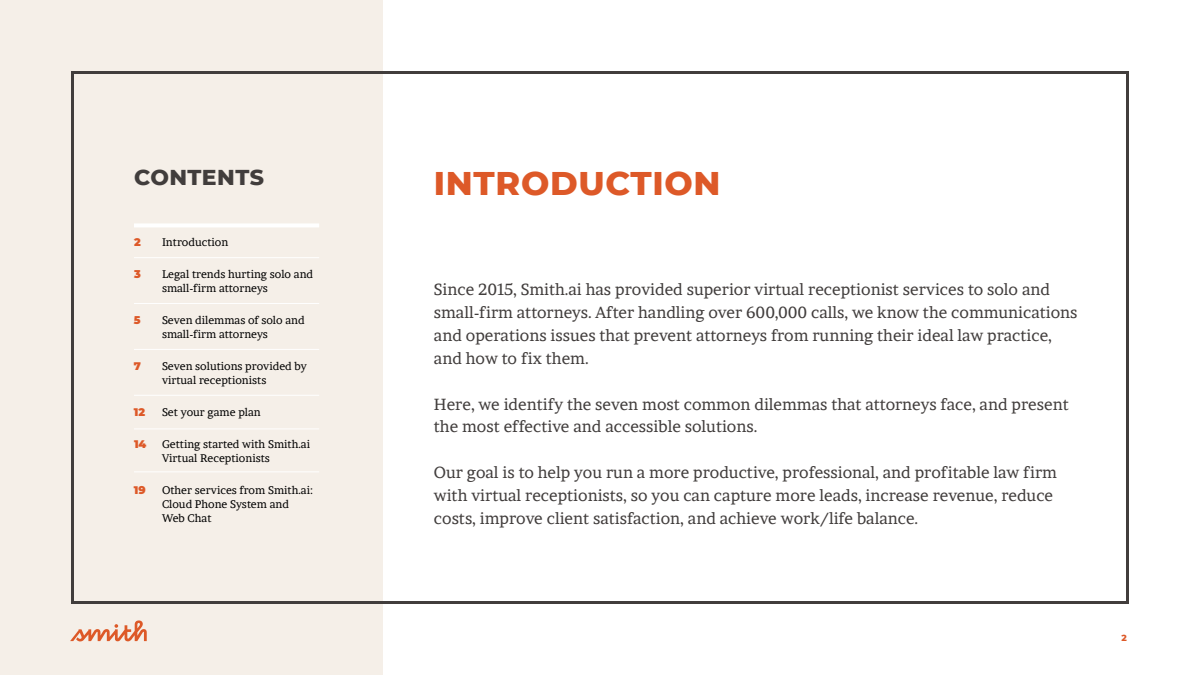
<style>
.page{position:relative;width:1200px;height:675px;background:#fff}
.page>*{position:absolute;margin:0;border:0;box-sizing:border-box;transform-origin:0 0}
.t1{font:800 33.5px "Montserrat";letter-spacing:.02em;color:#dd5928}
.t2{font:800 22px "Montserrat";letter-spacing:.02em;color:#413d3c}
.t3{font:16px/23px "Brawler";color:#413d3c}
.t4{font:11px/14px "Brawler";color:#000}
.t5{font:900 11px "Montserrat";color:#dd5928}
.t6{font:800 9px "Montserrat";color:#dd5928}
</style>
<div class="page">
<div style="left:0;top:0;width:382px;height:675px;background:#f5efe8"></div>
<svg style="left:70px;top:620px;width:77px;height:22px"></svg>
<div style="left:71px;top:71px;width:1058px;height:533px;border:3px solid #413d3c"></div>
<hr style="left:134px;top:257px;width:185px;height:1px;background:#fff">
<hr style="left:134px;top:223px;width:185px;height:4px;background:#fff">
<hr style="left:134px;top:303px;width:185px;height:1px;background:#fff">
<hr style="left:134px;top:349px;width:185px;height:1px;background:#fff">
<hr style="left:134px;top:395px;width:185px;height:1px;background:#fff">
<hr style="left:134px;top:428px;width:185px;height:1px;background:#fff">
<hr style="left:134px;top:471px;width:185px;height:1px;background:#fff">
<h2 class="t2" style="left:134px;top:161px;width:131px">CONTENTS</h2>
<h1 class="t1" style="left:434px;top:158px;width:288px">INTRODUCTION</h1>
<p class="t5" style="left:134px;top:233px;width:8px">2</p>
<p class="t4" style="left:162px;top:235px;width:68px">Introduction</p>
<p class="t5" style="left:134px;top:265px;width:8px">3</p>
<p class="t4" style="left:162px;top:267px;width:153px">Legal trends hurting solo and small-firm attorneys</p>
<p class="t5" style="left:134px;top:311px;width:8px">5</p>
<p class="t4" style="left:162px;top:313px;width:144px">Seven dilemmas of solo and small-firm attorneys</p>
<p class="t5" style="left:134px;top:357px;width:9px">7</p>
<p class="t4" style="left:162px;top:359px;width:146px">Seven solutions provided by virtual receptionists</p>
<p class="t5" style="left:134px;top:403px;width:13px">12</p>
<p class="t4" style="left:162px;top:405px;width:100px">Set your game plan</p>
<p class="t5" style="left:134px;top:435px;width:14px">14</p>
<p class="t4" style="left:162px;top:437px;width:150px">Getting started with Smith.ai<br>Virtual Receptionists</p>
<p class="t5" style="left:134px;top:481px;width:13px">19</p>
<p class="t4" style="left:162px;top:483px;width:152px">Other services from Smith.ai:<br>Cloud Phone System and<br>Web Chat</p>
<p class="t3" style="left:434px;top:277px;width:645px">Since 2015, Smith.ai has provided superior virtual receptionist services to solo and small-firm attorneys. After handling over 600,000 calls, we know the communications and operations issues that prevent attorneys from running their ideal law practice, and how to fix them.</p>
<p class="t3" style="left:434px;top:392px;width:636px">Here, we identify the seven most common dilemmas that attorneys face, and present the most effective and accessible solutions.</p>
<p class="t3" style="left:434px;top:461px;width:625px">Our goal is to help you run a more productive, professional, and profitable law firm with virtual receptionists, so you can capture more leads, increase revenue, reduce costs, improve client satisfaction, and achieve work/life balance.</p>
<p class="t6" style="left:1122px;top:631px;width:7px">2</p>
</div>
